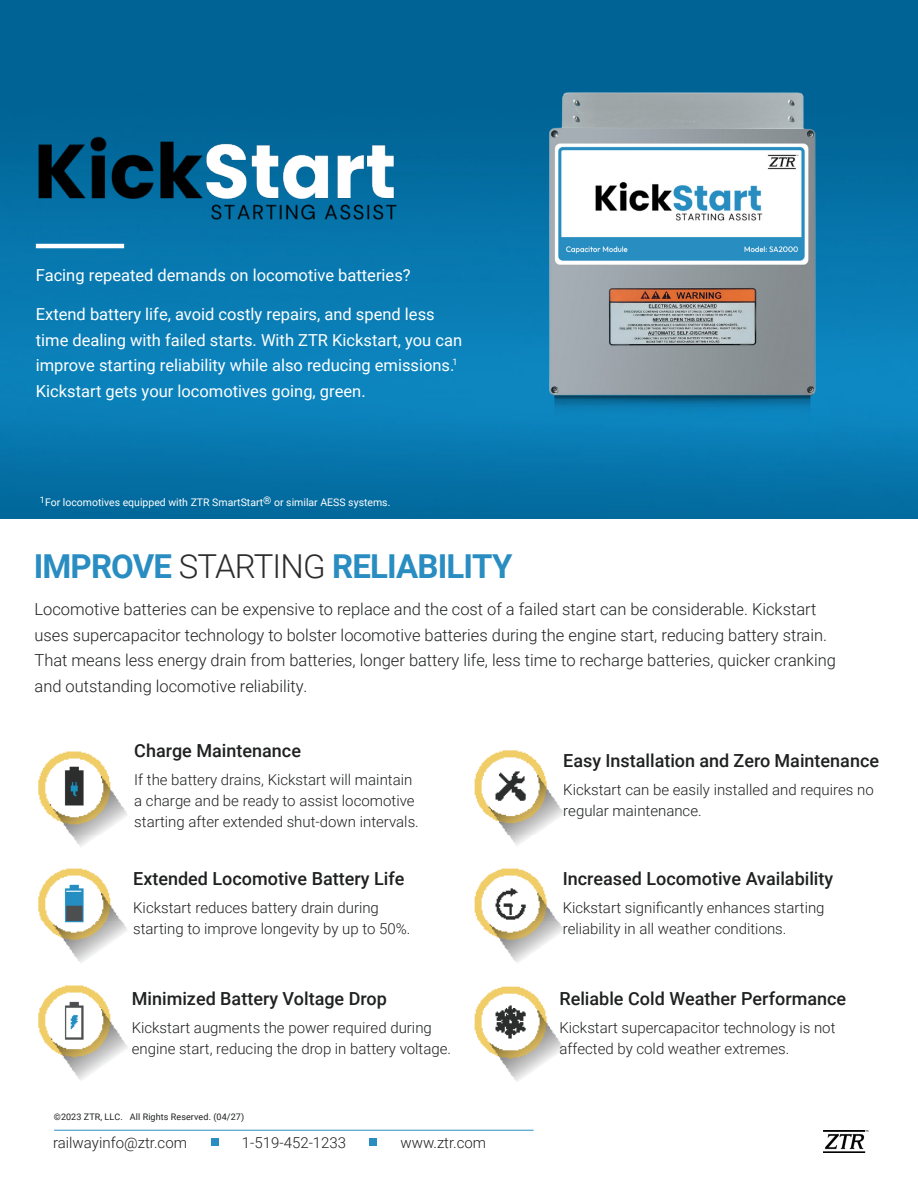
<style>
.page{position:relative;width:918px;height:1188px;background:#fff}
.page>*{position:absolute;margin:0;border:0;box-sizing:border-box;transform-origin:0 0}
.BigText{font:700 33px "Roboto";letter-spacing:-.025em;color:#298dc2}
.Bullets_Headers{font:500 18px "Roboto";color:#1f2020}
.Section_Text_Grey{font:300 16.5px/25.5px "Roboto";color:#1f2020}
.Section_Text{font:16.5px/25.5px "Roboto";color:#fff}
.Bullet_Body_Grey{font:300 15px/21px "Roboto";color:#1f2020}
.t1{font:10.5px "Roboto";color:#fff}
.Content{font:9px "Roboto";letter-spacing:.01em;color:#1f2020}
.s1{font-weight:300;color:#2b2c2b}
</style>
<div class="page">
<img style="left:0;top:0;width:918px;height:518px">
<img style="left:38px;top:750px;width:525px;height:332px">
<div style="left:211px;top:1139px;width:7px;height:7px;background:#298dc2"></div>
<div style="left:370px;top:1139px;width:7px;height:7px;background:#298dc2"></div>
<hr style="left:54px;top:1130px;width:480px;height:1px;background:#298dc2">
<img style="left:823px;top:1131px;width:46px;height:22px">
<img style="left:461px;top:31px;width:443px;height:444px">
<img style="left:33px;top:0;width:375px;height:375px">
<p class="Section_Text" style="left:36px;top:262px;width:376px">Facing repeated demands on locomotive batteries?</p>
<p class="Section_Text" style="left:36px;top:301px;width:428px">Extend battery life, avoid costly repairs, and spend less time dealing with failed starts. With ZTR Kickstart, you can improve starting reliability while also reducing emissions.<sup>1<br></sup>Kickstart gets your locomotives going, green.</p>
<p class="t1" style="left:40px;top:495px;width:352px"><sup>1</sup>For locomotives equipped with ZTR SmartStart® or similar AESS systems.</p>
<p class="BigText" style="left:34px;top:543px;width:480px">IMPROVE <span class="s1">STARTING</span> RELIABILITY</p>
<p class="Section_Text_Grey" style="left:35px;top:596px;width:803px">Locomotive batteries can be expensive to replace and the cost of a failed start can be considerable. Kickstart uses supercapacitor technology to bolster locomotive batteries during the engine start, reducing battery strain.<br>That means less energy drain from batteries, longer battery life, less time to recharge batteries, quicker cranking and outstanding locomotive reliability.</p>
<p class="Bullets_Headers" style="left:134px;top:738px;width:168px">Charge Maintenance</p>
<p class="Bullet_Body_Grey" style="left:134px;top:769px;width:286px">If the battery drains, Kickstart will maintain a charge and be ready to assist locomotive starting after extended shut-down intervals.</p>
<p class="Bullets_Headers" style="left:133px;top:866px;width:273px">Extended Locomotive Battery Life</p>
<p class="Bullet_Body_Grey" style="left:133px;top:897px;width:279px">Kickstart reduces battery drain during starting to improve longevity by up to 50%.</p>
<p class="Bullets_Headers" style="left:132px;top:986px;width:257px">Minimized Battery Voltage Drop</p>
<p class="Bullet_Body_Grey" style="left:132px;top:1016px;width:321px">Kickstart augments the power required during engine start, reducing the drop in battery voltage.</p>
<p class="Content" style="left:54px;top:1111px;width:192px">©2023 ZTR, LLC. All Rights Reserved. (04/27)</p>
<p class="Bullet_Body_Grey" style="left:53px;top:1132px;width:135px">railwayinfo@ztr.com</p>
<p class="Bullet_Body_Grey" style="left:242px;top:1132px;width:106px">1-519-452-1233</p>
<p class="Bullet_Body_Grey" style="left:400px;top:1132px;width:87px">www.ztr.com</p>
<p class="Bullets_Headers" style="left:563px;top:748px;width:317px">Easy Installation and Zero Maintenance</p>
<p class="Bullet_Body_Grey" style="left:563px;top:778px;width:312px">Kickstart can be easily installed and requires no regular maintenance.</p>
<p class="Bullets_Headers" style="left:563px;top:866px;width:272px">Increased Locomotive Availability</p>
<p class="Bullet_Body_Grey" style="left:563px;top:897px;width:263px">Kickstart significantly enhances starting reliability in all weather conditions.</p>
<p class="Bullets_Headers" style="left:559px;top:986px;width:288px">Reliable Cold Weather Performance</p>
<p class="Bullet_Body_Grey" style="left:559px;top:1016px;width:278px">Kickstart supercapacitor technology is not affected by cold weather extremes.</p>
</div>
